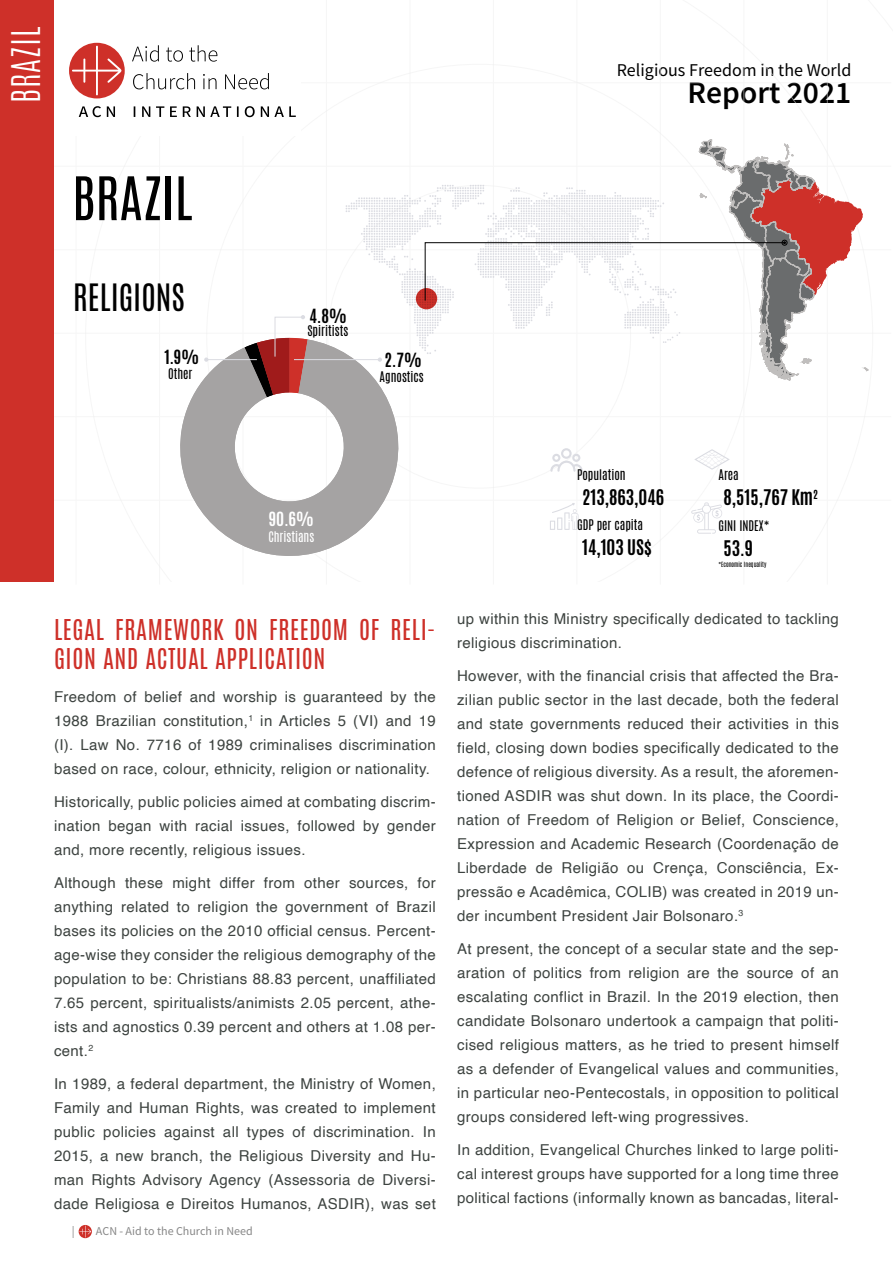
<style>
.page{position:relative;width:893px;height:1263px;background:#fff}
.page>*{position:absolute;margin:0;border:0;box-sizing:border-box;transform-origin:0 0}
.t1{font:51px "Antonio";color:#000}
.t2{font:300 33px "Antonio";letter-spacing:.025em;color:#fff}
.t3{font:600 31.5px "Source Sans Pro";color:#000}
.t4{font:31.5px "Antonio";color:#000}
.t5{font:24px/28.8px "Antonio";letter-spacing:.025em;color:#ce3029}
.t6{font:700 18px "Antonio";color:#000}
.t7{font:18px "Source Sans Pro";color:#000}
.t8{font:700 16.35px "Antonio";color:#000}
.t9{font:700 16.35px "Antonio";color:#fff}
.t10{font:15px/24px "Helvetica";letter-spacing:.025em;color:#3d4340;text-align:justify}
.t11{font:12.3px "Antonio";color:#000}
.t12{font:12.3px "Antonio";color:#fff}
.t13{font:12px "Source Sans Pro";color:#878787}
.t14{font:6px "Antonio";color:#000}
</style>
<div class="page">
<svg style="left:79px;top:1225px;width:12px;height:12px"></svg>
<hr style="left:76px;top:0;width:1px;height:584px;background:#ededed">
<hr style="left:159px;top:0;width:1px;height:584px;background:#ededed">
<hr style="left:243px;top:0;width:1px;height:584px;background:#ededed">
<hr style="left:326px;top:0;width:1px;height:584px;background:#ededed">
<hr style="left:410px;top:0;width:1px;height:584px;background:#ededed">
<hr style="left:493px;top:0;width:1px;height:584px;background:#ededed">
<hr style="left:577px;top:0;width:1px;height:584px;background:#ededed">
<hr style="left:660px;top:0;width:1px;height:584px;background:#ededed">
<hr style="left:744px;top:0;width:1px;height:584px;background:#ededed">
<hr style="left:827px;top:0;width:1px;height:584px;background:#ededed">
<div style="left:0;top:0;width:53px;height:581px;background:#ce3029"></div>
<div style="left:54px;top:0;width:247px;height:136px;background:#fff"></div>
<svg style="left:132px;top:45px;width:164px;height:72px"></svg>
<svg style="left:79px;top:106px;width:36px;height:11px"></svg>
<div style="left:69px;top:43px;width:56px;height:55px;background:#ce3029;border-radius:50%"></div>
<svg style="left:72px;top:46px;width:49px;height:49px"></svg>
<svg style="left:550px;top:448px;width:32px;height:24px"></svg>
<svg style="left:550px;top:503px;width:28px;height:27px"></svg>
<svg style="left:691px;top:502px;width:31px;height:32px"></svg>
<svg style="left:694px;top:449px;width:36px;height:21px"></svg>
<svg style="left:180px;top:339px;width:219px;height:225px;fill:#a5a3a3"></svg>
<svg style="left:245px;top:315px;width:63px;height:82px"></svg>
<svg style="left:204px;top:357px;width:4px;height:5px"></svg>
<hr style="left:206px;top:359px;width:51px;height:1px;background:#dbdce2">
<svg style="left:346px;top:140px;width:522px;height:240px"></svg>
<hr style="left:294px;top:359px;width:86px;height:1px;background:#dbdce2">
<h2 class="t2" style="left:2px;top:103px;width:78px;rotate:-90deg">BRAZIL</h2>
<h1 class="t1" style="left:72px;top:161px;width:122px">BRAZIL</h1>
<h3 class="t4" style="left:73px;top:274px;width:113px">RELIGIONS</h3>
<p class="t8" style="left:164px;top:344px;width:36px">1.9%</p>
<p class="t11" style="left:168px;top:365px;width:26px">Other</p>
<p class="t8" style="left:310px;top:303px;width:39px">4.8%</p>
<p class="t11" style="left:307px;top:321px;width:42px">Spiritists</p>
<p class="t8" style="left:385px;top:347px;width:39px">2.7%</p>
<p class="t11" style="left:380px;top:368px;width:46px">Agnostics</p>
<p class="t7" style="left:617px;top:59px;width:236px">Religious Freedom in the World</p>
<h3 class="t3" style="left:688px;top:72px;width:165px">Report 2021</h3>
<p class="t9" style="left:269px;top:506px;width:47px">90.6%</p>
<p class="t12" style="left:268px;top:528px;width:47px">Christians</p>
<h3 class="t5" style="left:54px;top:615px;width:383px">LEGAL FRAMEWORK ON FREEDOM OF RELI-<br>GION AND ACTUAL APPLICATION</h3>
<p class="t10" style="left:54px;top:685px;width:383px">Freedom of belief and worship is guaranteed by the 1988 Brazilian constitution,<sup>1</sup> in Articles 5 (VI) and 19 (I). Law No. 7716 of 1989 criminalises discrimination based on race, colour, ethnicity, religion or nationality.</p>
<p class="t10" style="left:54px;top:790px;width:383px">Historically, public policies aimed at combating discrim&shy;ination began with racial issues, followed by gender and, more recently, religious issues.</p>
<p class="t10" style="left:54px;top:871px;width:383px">Although these might differ from other sources, for anything related to religion the government of Brazil bases its policies on the 2010 official census. Percent&shy;age-wise they consider the religious demography of the population to be: Christians 88.83 percent, unaffiliated 7.65 percent, spiritualists/animists 2.05 percent, athe&shy;ists and agnostics 0.39 percent and others at 1.08 per&shy;cent.<sup>2</sup></p>
<p class="t10" style="left:54px;top:1072px;width:383px">In 1989, a federal department, the Ministry of Women, Family and Human Rights, was created to implement public policies against all types of discrimination. In 2015, a new branch, the Religious Diversity and Hu&shy;man Rights Advisory Agency (Assessoria de Diversi&shy;dade Religiosa e Direitos Humanos, ASDIR), was set</p>
<p class="t13" style="left:72px;top:1223px;width:4px">|</p>
<p class="t13" style="left:96px;top:1223px;width:158px">ACN - Aid to the Church in Need</p>
<p class="t11" style="left:577px;top:465px;width:50px">Population</p>
<p class="t6" style="left:582px;top:484px;width:84px">213,863,046</p>
<p class="t11" style="left:577px;top:516px;width:68px">GDP per capita</p>
<p class="t6" style="left:582px;top:534px;width:71px">14,103 US$</p>
<p class="t11" style="left:718px;top:465px;width:22px">Area</p>
<p class="t6" style="left:723px;top:484px;width:96px">8,515,767 Km<sup>2</sup></p>
<p class="t11" style="left:718px;top:516px;width:53px">GINI INDEX*</p>
<p class="t14" style="left:718px;top:560px;width:49px">*Economic Inequality</p>
<p class="t6" style="left:723px;top:535px;width:31px">53.9</p>
<p class="t10" style="left:457px;top:607px;width:383px">up within this Ministry specifically dedicated to tackling religious discrimination.</p>
<p class="t10" style="left:457px;top:664px;width:383px">However, with the financial crisis that affected the Bra&shy;zilian public sector in the last decade, both the federal and state governments reduced their activities in this field, closing down bodies specifically dedicated to the defence of religious diversity. As a result, the aforemen&shy;tioned ASDIR was shut down. In its place, the Coordi&shy;nation of Freedom of Religion or Belief, Conscience, Expression and Academic Research (Coordenação de Liberdade de Religião ou Crença, Consciência, Ex&shy;pressão e Acadêmica, COLIB) was created in 2019 un&shy;der incumbent President Jair Bolsonaro.<sup>3</sup></p>
<p class="t10" style="left:457px;top:937px;width:383px">At present, the concept of a secular state and the sep&shy;aration of politics from religion are the source of an escalating conflict in Brazil. In the 2019 election, then candidate Bolsonaro undertook a campaign that politi&shy;cised religious matters, as he tried to present himself as a defender of Evangelical values and communities, in particular neo-Pentecostals, in opposition to political groups considered left-wing progressives.</p>
<p class="t10" style="left:457px;top:1138px;width:383px">In addition, Evangelical Churches linked to large politi&shy;cal interest groups have supported for a long time three political factions (informally known as bancadas, literal-</p>
</div>
